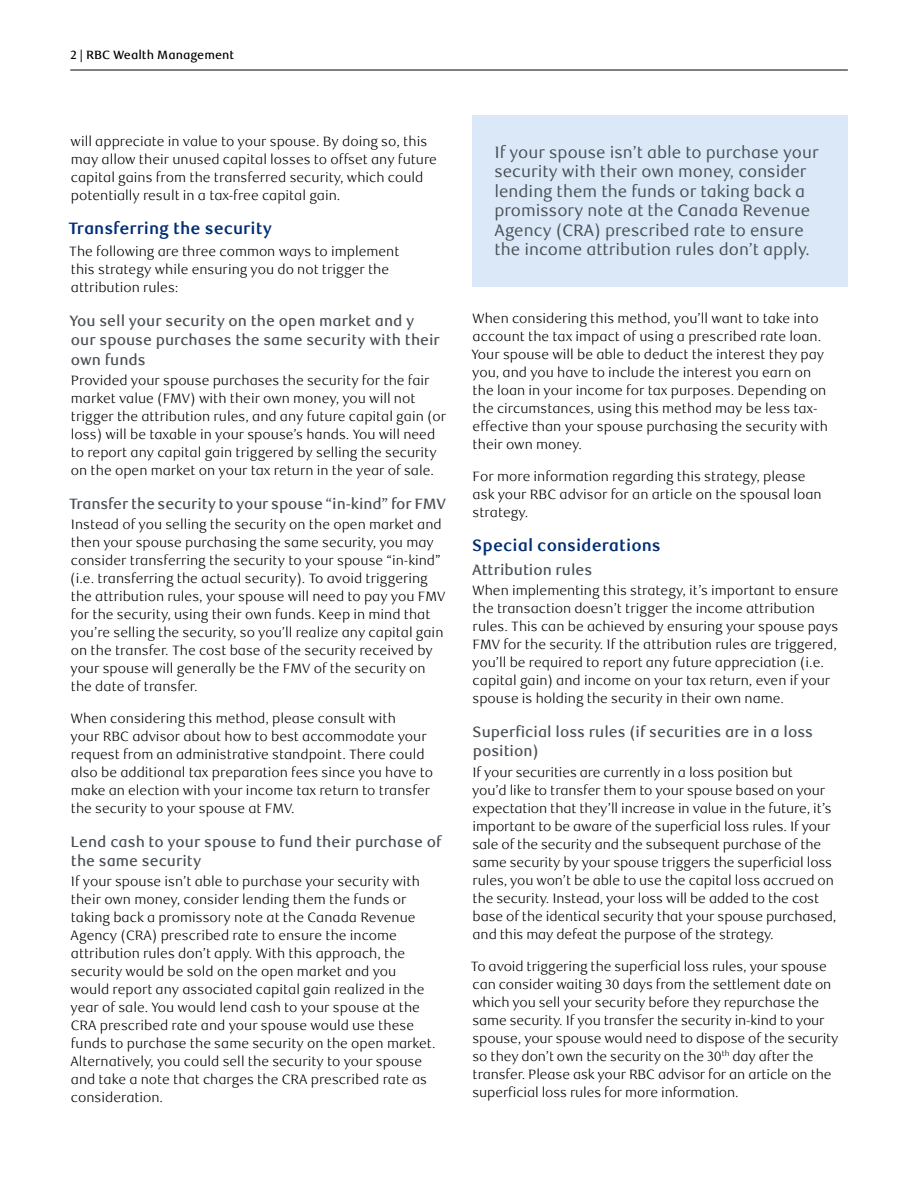
<style>
.page{position:relative;width:918px;height:1188px;background:#fff}
.page>*{position:absolute;margin:0;border:0;box-sizing:border-box;transform-origin:0 0}
.t1{font:16.5px/19.5px "RBC Text";color:#484f55}
._4-Text_Headline{font:700 16.5px "RBC Text";color:#002d74}
._6-Subhead_L1{font:500 15px/19.5px "RBC Text";color:#484f55}
._5-Body_Copy{font:300 13.5px/18px "RBC Text";color:#000}
.t2{font:500 12px "RBC Text";color:#000}
</style>
<div class="page">
<hr style="left:70px;top:70px;width:778px;height:1px;background:#000">
<div style="left:473px;top:115px;width:375px;height:171px;background:#dae8f7"></div>
<p class="t2" style="left:70px;top:47px;width:165px">2 | RBC Wealth Management</p>
<p class="_5-Body_Copy" style="left:71px;top:132px;width:368px">will appreciate in value to your spouse. By doing so, this may allow their unused capital losses to offset any future capital gains from the transferred security, which could potentially result in a tax-free capital gain.</p>
<h2 class="_4-Text_Headline" style="left:69px;top:218px;width:205px">Transferring the security</h2>
<p class="_5-Body_Copy" style="left:69px;top:243px;width:332px">The following are three common ways to implement this strategy while ensuring you do not trigger the attribution rules:</p>
<h3 class="_6-Subhead_L1" style="left:70px;top:311px;width:372px">You sell your security on the open market and y our spouse purchases the same security with their own funds</h3>
<p class="_5-Body_Copy" style="left:71px;top:371px;width:377px">Provided your spouse purchases the security for the fair market value (FMV) with their own money, you will not trigger the attribution rules, and any future capital gain (or loss) will be taxable in your spouse’s hands. You will need to report any capital gain triggered by selling the security on the open market on your tax return in the year of sale.</p>
<h3 class="_6-Subhead_L1" style="left:69px;top:494px;width:378px">Transfer the security to your spouse “in-kind” for FMV</h3>
<p class="_5-Body_Copy" style="left:70px;top:515px;width:377px">Instead of you selling the security on the open market and then your spouse purchasing the same security, you may consider transferring the security to your spouse “in-kind” (i.e. transferring the actual security). To avoid triggering the attribution rules, your spouse will need to pay you FMV for the security, using their own funds. Keep in mind that you’re selling the security, so you’ll realize any capital gain on the transfer. The cost base of the security received by your spouse will generally be the FMV of the security on the date of transfer.</p>
<p class="_5-Body_Copy" style="left:70px;top:710px;width:364px">When considering this method, please consult with<br>your RBC advisor about how to best accommodate your request from an administrative standpoint. There could also be additional tax preparation fees since you have to make an election with your income tax return to transfer the security to your spouse at FMV.</p>
<h3 class="_6-Subhead_L1" style="left:71px;top:832px;width:372px">Lend cash to your spouse to fund their purchase of the same security</h3>
<p class="_5-Body_Copy" style="left:70px;top:873px;width:367px">If your spouse isn’t able to purchase your security with their own money, consider lending them the funds or taking back a promissory note at the Canada Revenue Agency (CRA) prescribed rate to ensure the income attribution rules don’t apply. With this approach, the security would be sold on the open market and you would report any associated capital gain realized in the year of sale. You would lend cash to your spouse at the CRA prescribed rate and your spouse would use these funds to purchase the same security on the open market.<br>Alternatively, you could sell the security to your spouse and take a note that charges the CRA prescribed rate as consideration.</p>
<p class="t1" style="left:494px;top:143px;width:326px">If your spouse isn’t able to purchase your security with their own money, consider lending them the funds or taking back a promissory note at the Canada Revenue Agency (CRA) prescribed rate to ensure the income attribution rules don’t apply.</p>
<p class="_5-Body_Copy" style="left:472px;top:310px;width:358px">When considering this method, you’ll want to take into account the tax impact of using a prescribed rate loan.<br>Your spouse will be able to deduct the interest they pay you, and you have to include the interest you earn on the loan in your income for tax purposes. Depending on the circumstances, using this method may be less tax&shy;effective than your spouse purchasing the security with their own money.</p>
<p class="_5-Body_Copy" style="left:473px;top:468px;width:351px">For more information regarding this strategy, please ask your RBC advisor for an article on the spousal loan strategy.</p>
<h2 class="_4-Text_Headline" style="left:472px;top:536px;width:190px">Special considerations</h2>
<h3 class="_6-Subhead_L1" style="left:472px;top:560px;width:122px">Attribution rules</h3>
<p class="_5-Body_Copy" style="left:472px;top:582px;width:368px">When implementing this strategy, it’s important to ensure the transaction doesn’t trigger the income attribution rules. This can be achieved by ensuring your spouse pays FMV for the security. If the attribution rules are triggered, you’ll be required to report any future appreciation (i.e. capital gain) and income on your tax return, even if your spouse is holding the security in their own name.</p>
<h3 class="_6-Subhead_L1" style="left:472px;top:722px;width:342px">Superficial loss rules (if securities are in a loss position)</h3>
<p class="_5-Body_Copy" style="left:472px;top:763px;width:366px">If your securities are currently in a loss position but<br>you’d like to transfer them to your spouse based on your expectation that they’ll increase in value in the future, it’s important to be aware of the superficial loss rules. If your sale of the security and the subsequent purchase of the same security by your spouse triggers the superficial loss rules, you won’t be able to use the capital loss accrued on the security. Instead, your loss will be added to the cost base of the identical security that your spouse purchased, and this may defeat the purpose of the strategy.</p>
<p class="_5-Body_Copy" style="left:471px;top:957px;width:369px">To avoid triggering the superficial loss rules, your spouse can consider waiting 30 days from the settlement date on which you sell your security before they repurchase the same security. If you transfer the security in-kind to your spouse, your spouse would need to dispose of the security so they don’t own the security on the 30<sup>th</sup> day after the transfer. Please ask your RBC advisor for an article on the superficial loss rules for more information.</p>
</div>
